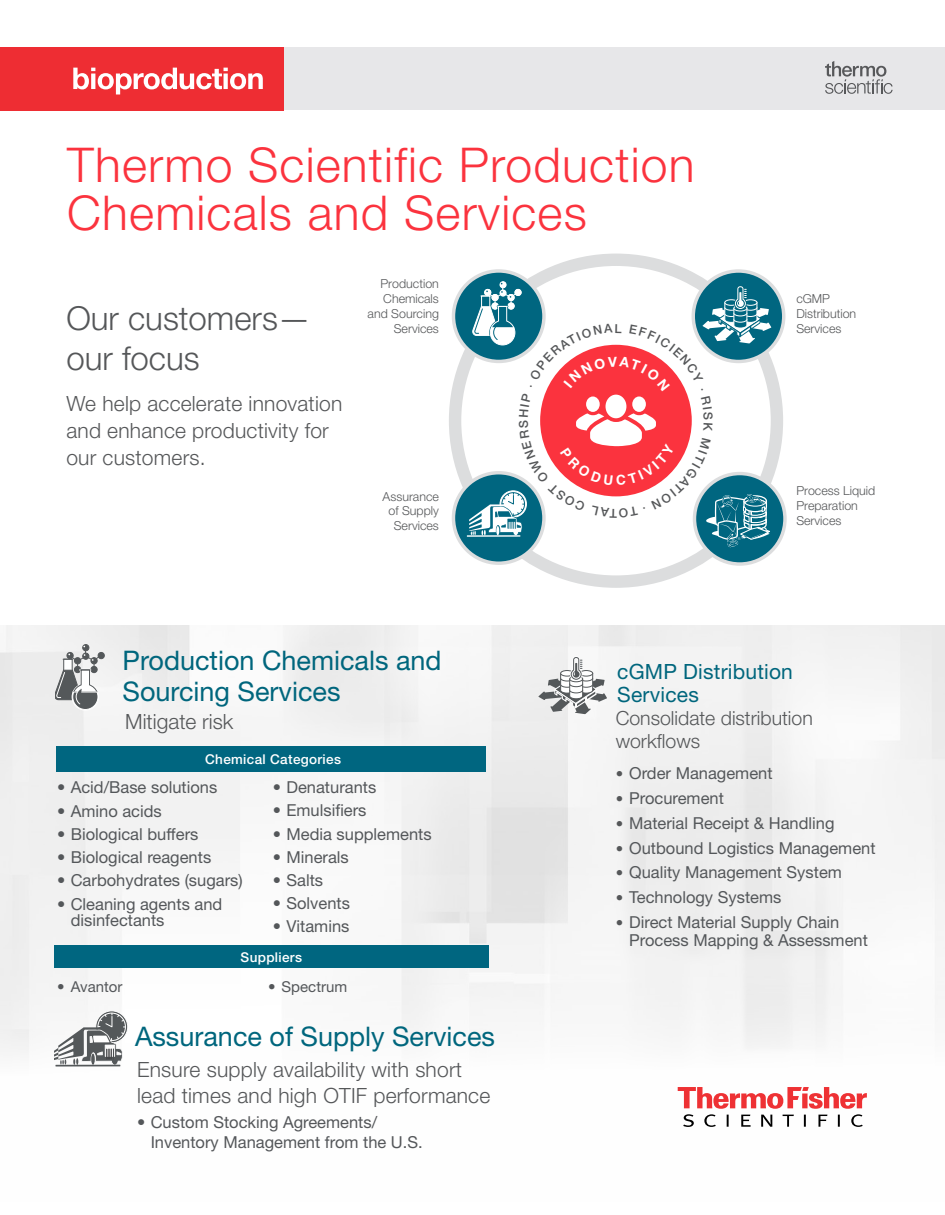
<style>
.page{position:relative;width:945px;height:1215px;background:#fff}
.page>*{position:absolute;margin:0;border:0;box-sizing:border-box;transform-origin:0 0}
.t1{font:300 48px/48px "Helvetica Neue LT Std";letter-spacing:.025em;color:#fb333e}
.t2{font:300 33px/40.5px "Helvetica Neue LT Std";color:#555759}
.t3{font:27px/31.5px "Helvetica Neue LT Std";color:#00667d}
.t4{font:300 21px/27px "Helvetica Neue LT Std";letter-spacing:.01em;color:#555759}
.t5{font:21px/22.5px "Helvetica Neue LT Std";letter-spacing:.01em;color:#00667d}
.t6{font:300 19.5px/22.5px "Helvetica Neue LT Std";color:#555759}
.t7{font:16.5px/16.5px "Helvetica Neue LT Std";color:#54575a}
.t8{font:15px "Helvetica Neue LT Std";color:#54575a}
.t9{font:500 13.5px "Helvetica Neue LT Std";letter-spacing:.025em;color:#fff}
.t10{font:300 12.45px/14.9px "Helvetica Neue LTW1 G";color:#555759;text-align:right}
.s1{font-size:15px;color:#555759}
</style>
<div class="page">
<img style="left:0;top:626px;width:945px;height:465px">
<svg style="left:678px;top:1087px;width:189px;height:40px"></svg>
<div style="left:56px;top:747px;width:430px;height:25px;background:#006680"></div>
<div style="left:54px;top:946px;width:435px;height:22px;background:#006680"></div>
<div style="left:82px;top:644px;width:7px;height:7px;border:1px solid #54585a;border-radius:50%"></div>
<div style="left:98px;top:652px;width:6px;height:7px;background:#54585a;border-radius:50%"></div>
<div style="left:98px;top:652px;width:7px;height:7px;border:1px solid #54585a;border-radius:50%"></div>
<svg style="left:56px;top:645px;width:44px;height:66px"></svg>
<svg style="left:96px;top:1011px;width:32px;height:32px"></svg>
<div style="left:95px;top:1010px;width:33px;height:33px;border:1px solid #fff;border-radius:50%"></div>
<div style="left:97px;top:1013px;width:29px;height:28px;border:1px solid #fff;border-radius:50%"></div>
<hr style="left:55px;top:1065px;width:65px;height:2px;background:#54585a">
<svg style="left:54px;top:1013px;width:71px;height:52px"></svg>
<div style="left:0;top:47px;width:945px;height:63px;background:#e1e2e4"></div>
<div style="left:0;top:47px;width:284px;height:63px;background:#ee2d33"></div>
<svg style="left:73px;top:68px;width:190px;height:26px"></svg>
<svg style="left:825px;top:61px;width:68px;height:33px"></svg>
<div style="left:449px;top:254px;width:334px;height:334px;border:12px solid #dcddde;border-radius:50%"></div>
<svg style="left:453px;top:473px;width:91px;height:90px"></svg>
<div style="left:452px;top:471px;width:94px;height:94px;border:3px solid #dcddde;border-radius:50%"></div>
<svg style="left:693px;top:271px;width:91px;height:90px"></svg>
<div style="left:692px;top:269px;width:93px;height:94px;border:3px solid #dcddde;border-radius:50%"></div>
<svg style="left:453px;top:271px;width:91px;height:90px"></svg>
<div style="left:452px;top:269px;width:94px;height:94px;border:3px solid #dcddde;border-radius:50%"></div>
<svg style="left:695px;top:474px;width:90px;height:90px"></svg>
<div style="left:693px;top:472px;width:94px;height:94px;border:3px solid #dcddde;border-radius:50%"></div>
<div style="left:500px;top:281px;width:7px;height:7px;border:1px solid #fff;border-radius:50%"></div>
<hr style="left:467px;top:535px;width:53px;height:2px;background:#fff">
<svg style="left:538px;top:656px;width:69px;height:58px"></svg>
<svg style="left:469px;top:282px;width:302px;height:270px"></svg>
<p class="t1" style="left:67px;top:140px;width:629px">Thermo Scientific Production<br>Chemicals and Services</p>
<p class="t2" style="left:66px;top:297px;width:246px">Our customers— our focus</p>
<p class="t4" style="left:66px;top:389px;width:277px">We help accelerate innovation and enhance productivity for our customers.</p>
<p class="t10" style="left:368px;top:276px;width:73px">Production<br>Chemicals and Sourcing<br>Services</p>
<p class="t10" style="left:383px;top:489px;width:58px">Assurance of Supply<br>Services</p>
<p class="t10" style="left:796px;top:291px;width:61px;text-align:left">cGMP<br>Distribution<br>Services</p>
<p class="t10" style="left:796px;top:484px;width:81px;text-align:left">Process Liquid<br>Preparation<br>Services</p>
<p class="t3" style="left:123px;top:644px;width:321px">Production Chemicals and<br>Sourcing Services</p>
<p class="t4" style="left:125px;top:708px;width:110px">Mitigate risk</p>
<p class="t9" style="left:205px;top:751px;width:137px">Chemical Categories</p>
<p class="t7" style="left:57px;top:779px;width:162px">• Acid/Base solutions</p>
<p class="t7" style="left:57px;top:802px;width:106px">• Amino acids</p>
<p class="t7" style="left:57px;top:826px;width:143px">• Biological buffers</p>
<p class="t7" style="left:57px;top:849px;width:156px">• Biological reagents</p>
<p class="t7" style="left:57px;top:872px;width:187px">• Carbohydrates (sugars)</p>
<p class="t7" style="left:71px;top:895px;width:153px;text-indent:-14px">• Cleaning agents and disinfectants</p>
<p class="t7" style="left:273px;top:779px;width:105px">• Denaturants</p>
<p class="t7" style="left:273px;top:802px;width:95px">• Emulsifiers</p>
<p class="t7" style="left:273px;top:825px;width:160px">• Media supplements</p>
<p class="t7" style="left:273px;top:848px;width:77px">• Minerals</p>
<p class="t7" style="left:273px;top:871px;width:52px">• Salts</p>
<p class="t7" style="left:273px;top:895px;width:79px">• Solvents</p>
<p class="t7" style="left:273px;top:918px;width:78px">• Vitamins</p>
<p class="t9" style="left:241px;top:949px;width:63px">Suppliers</p>
<p class="t8" style="left:57px;top:978px;width:67px">• Avantor</p>
<p class="t8" style="left:268px;top:978px;width:81px">• Spectrum</p>
<p class="t3" style="left:135px;top:1020px;width:362px">Assurance of Supply Services</p>
<p class="t4" style="left:137px;top:1057px;width:355px;line-height:25.5px">Ensure supply availability with short lead times and high OTIF performance</p>
<p class="t7" style="left:151px;top:1112px;width:274px;line-height:19.5px;text-indent:-14px">• Custom Stocking Agreements/<br>Inventory Management from the U.S.</p>
<p class="t5" style="left:617px;top:660px;width:177px">cGMP Distribution<br>Services</p>
<p class="t6" style="left:616px;top:707px;width:199px">Consolidate distribution workflows</p>
<p class="t7" style="left:616px;top:765px;width:158px"><span class="s1">•</span> Order Management</p>
<p class="t7" style="left:616px;top:790px;width:110px"><span class="s1">•</span> Procurement</p>
<p class="t7" style="left:616px;top:815px;width:220px"><span class="s1">•</span> Material Receipt &amp; Handling</p>
<p class="t7" style="left:616px;top:839px;width:261px"><span class="s1">•</span> Outbound Logistics Management</p>
<p class="t7" style="left:616px;top:864px;width:228px"><span class="s1">•</span> Quality Management System</p>
<p class="t7" style="left:616px;top:889px;width:167px"><span class="s1">•</span> Technology Systems</p>
<p class="t7" style="left:629px;top:913px;width:240px;line-height:18px;text-indent:-14px"><span class="s1">•</span> Direct Material Supply Chain<br>Process Mapping &amp; Assessment</p>
</div>
